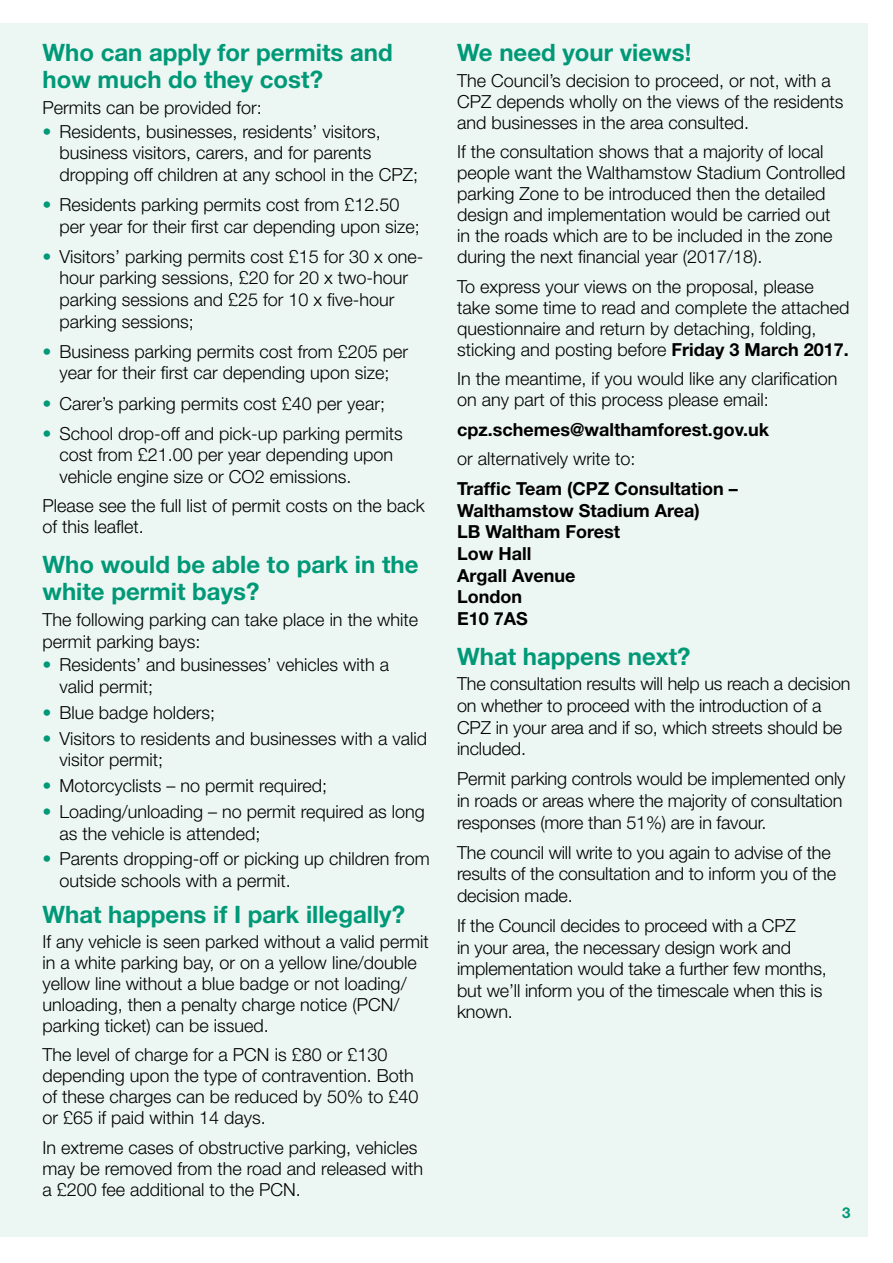
<style>
.page{position:relative;width:893px;height:1263px;background:#fff}
.page>*{position:absolute;margin:0;border:0;box-sizing:border-box;transform-origin:0 0}
.t1{font:700 24px/27px "Helvetica Neue LT";color:#097}
.t2{font:300 18px/21.6px "Helvetica Neue LT";color:#000}
.t3{font:700 18px/21.6px "Helvetica Neue LT";color:#000}
.t4{font:700 15px "Helvetica Neue LT";color:#097}
.s1{font-weight:700;color:#097}
.s2{font-weight:700}
</style>
<div class="page">
<div style="left:0;top:23px;width:867px;height:1213px;background:#ecf6f2"></div>
<h1 class="t1" style="left:43px;top:39px;width:352px">Who can apply for permits and how much do they cost?</h1>
<p class="t2" style="left:43px;top:97px;width:221px">Permits can be provided for:</p>
<p class="t2" style="left:60px;top:120px;width:360px;text-indent:-17px"><span class="s1">•</span> Residents, businesses, residents’ visitors, business visitors, carers, and for parents dropping off children at any school in the CPZ;</p>
<p class="t2" style="left:60px;top:194px;width:362px;text-indent:-17px"><span class="s1">•</span> Residents parking permits cost from £12.50 per year for their first car depending upon size;</p>
<p class="t2" style="left:60px;top:245px;width:365px;text-indent:-17px"><span class="s1">•</span> Visitors’ parking permits cost £15 for 30 x one&shy;hour parking sessions, £20 for 20 x two-hour parking sessions and £25 for 10 x five-hour parking sessions;</p>
<p class="t2" style="left:43px;top:340px;width:367px;text-align:center"><span class="s1">•</span> Business parking permits cost from £205 per year for their first car depending upon size;</p>
<p class="t2" style="left:43px;top:392px;width:344px"><span class="s1">•</span> Carer’s parking permits cost £40 per year;</p>
<p class="t2" style="left:60px;top:422px;width:345px;text-indent:-17px"><span class="s1">•</span> School drop-off and pick-up parking permits cost from £21.00 per year depending upon vehicle engine size or CO2 emissions.</p>
<p class="t2" style="left:43px;top:495px;width:384px;line-height:21px">Please see the full list of permit costs on the back of this leaflet.</p>
<h1 class="t1" style="left:43px;top:550px;width:377px">Who would be able to park in the white permit bays?</h1>
<p class="t2" style="left:43px;top:608px;width:377px">The following parking can take place in the white permit parking bays:</p>
<p class="t2" style="left:60px;top:654px;width:331px;text-indent:-17px"><span class="s1">•</span> Residents’ and businesses’ vehicles with a valid permit;</p>
<p class="t2" style="left:43px;top:701px;width:174px"><span class="s1">•</span> Blue badge holders;</p>
<p class="t2" style="left:60px;top:727px;width:369px;text-indent:-17px"><span class="s1">•</span> Visitors to residents and businesses with a valid visitor permit;</p>
<p class="t2" style="left:43px;top:774px;width:286px"><span class="s1">•</span> Motorcyclists – no permit required;</p>
<p class="t2" style="left:60px;top:800px;width:367px;text-indent:-17px"><span class="s1">•</span> Loading/unloading – no permit required as long as the vehicle is attended;</p>
<p class="t2" style="left:60px;top:848px;width:372px;text-indent:-17px"><span class="s1">•</span> Parents dropping-off or picking up children from outside schools with a permit.</p>
<h1 class="t1" style="left:43px;top:900px;width:364px">What happens if I park illegally?</h1>
<p class="t2" style="left:43px;top:930px;width:388px;line-height:21px">If any vehicle is seen parked without a valid permit in a white parking bay, or on a yellow line/double yellow line without a blue badge or not loading/ unloading, then a penalty charge notice (PCN/ parking ticket) can be issued.</p>
<p class="t2" style="left:43px;top:1044px;width:377px;line-height:21px">The level of charge for a PCN is £80 or £130 depending upon the type of contravention. Both of these charges can be reduced by 50% to £40 or £65 if paid within 14 days.</p>
<p class="t2" style="left:43px;top:1136px;width:382px;line-height:21px">In extreme cases of obstructive parking, vehicles may be removed from the road and released with a £200 fee additional to the PCN.</p>
<h1 class="t1" style="left:457px;top:39px;width:236px">We need your views!</h1>
<p class="t2" style="left:457px;top:69px;width:388px;line-height:21px">The Council’s decision to proceed, or not, with a<br>CPZ depends wholly on the views of the residents and businesses in the area consulted.</p>
<p class="t2" style="left:457px;top:141px;width:390px;line-height:21px">If the consultation shows that a majority of local people want the Walthamstow Stadium Controlled parking Zone to be introduced then the detailed design and implementation would be carried out in the roads which are to be included in the zone during the next financial year (2017/18).</p>
<p class="t2" style="left:457px;top:275px;width:394px;line-height:21px">To express your views on the proposal, please take some time to read and complete the attached questionnaire and return by detaching, folding, sticking and posting before <span class="s2">Friday 3 March 2017.</span></p>
<p class="t2" style="left:457px;top:368px;width:382px;line-height:21px">In the meantime, if you would like any clarification on any part of this process please email:</p>
<p class="t3" style="left:457px;top:418px;width:314px">cpz.schemes@walthamforest.gov.uk</p>
<p class="t2" style="left:457px;top:448px;width:180px">or alternatively write to:</p>
<p class="t3" style="left:457px;top:478px;width:282px">Traffic Team (CPZ Consultation –<br>Walthamstow Stadium Area)<br>LB Waltham Forest<br>Low Hall<br>Argall Avenue<br>London<br>E10 7AS</p>
<h1 class="t1" style="left:457px;top:642px;width:235px">What happens next?</h1>
<p class="t2" style="left:457px;top:673px;width:395px">The consultation results will help us reach a decision on whether to proceed with the introduction of a CPZ in your area and if so, which streets should be included.</p>
<p class="t2" style="left:457px;top:768px;width:390px">Permit parking controls would be implemented only in roads or areas where the majority of consultation responses (more than 51%) are in favour.</p>
<p class="t2" style="left:457px;top:841px;width:380px">The council will write to you again to advise of the results of the consultation and to inform you of the decision made.</p>
<p class="t2" style="left:457px;top:914px;width:371px">If the Council decides to proceed with a CPZ<br>in your area, the necessary design work and implementation would take a further few months, but we’ll inform you of the timescale when this is known.</p>
<p class="t4" style="left:842px;top:1204px;width:10px">3</p>
</div>
